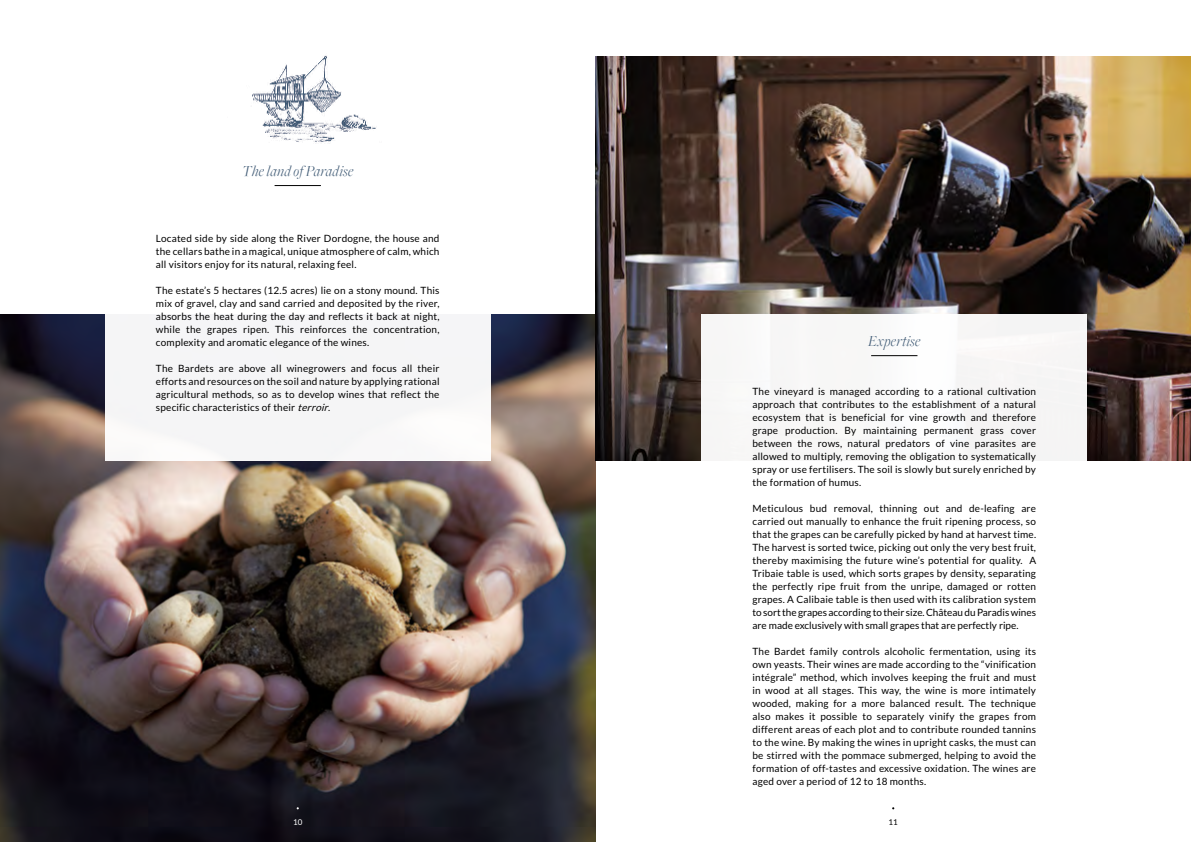
<style>
.page{position:relative;width:1191px;height:842px;background:#fff}
.page>*{position:absolute;margin:0;border:0;box-sizing:border-box;transform-origin:0 0}
.t1{font:italic 300 16px "Freight Big";letter-spacing:.02em;color:#3d5873}
.t2{font:10px/13px "Lato";letter-spacing:.02em;color:#000;text-align:justify}
.t3{font:8px "Lato";color:#fff}
.t4{font:8px "Lato";color:#000}
.s1{font-style:italic}
</style>
<div class="page">
<img style="left:0;top:315px;width:595px;height:527px">
<div style="left:105px;top:156px;width:385px;height:305px;background:#fff"></div>
<hr style="left:274px;top:185px;width:47px;height:1px;background:#000">
<img style="left:595px;top:57px;width:596px;height:404px">
<div style="left:701px;top:315px;width:386px;height:470px;background:#fff"></div>
<hr style="left:871px;top:355px;width:46px;height:1px;background:#000">
<img style="left:252px;top:55px;width:124px;height:89px">
<h1 class="t1" style="left:242px;top:163px;width:113px">The land of Paradise</h1>
<p class="t2" style="left:156px;top:231px;width:285px">Located side by side along the River Dordogne, the house and the cellars bathe in a magical, unique atmosphere of calm, which all visitors enjoy for its natural, relaxing feel.</p>
<p class="t2" style="left:156px;top:283px;width:285px">The estate’s 5 hectares (12.5 acres) lie on a stony mound. This mix of gravel, clay and sand carried and deposited by the river, absorbs the heat during the day and reflects it back at night, while the grapes ripen. This reinforces the concentration, complexity and aromatic elegance of the wines.</p>
<p class="t2" style="left:156px;top:361px;width:285px">The Bardets are above all winegrowers and focus all their efforts and resources on the soil and nature by applying rational agricultural methods, so as to develop wines that reflect the specific characteristics of their <span class="s1">terroir</span>.</p>
<p class="t3" style="left:293px;top:817px;width:11px">10</p>
<h1 class="t1" style="left:868px;top:333px;width:54px">Expertise</h1>
<p class="t2" style="left:752px;top:385px;width:285px">The vineyard is managed according to a rational cultivation approach that contributes to the establishment of a natural ecosystem that is beneficial for vine growth and therefore grape production. By maintaining permanent grass cover between the rows, natural predators of vine parasites are allowed to multiply, removing the obligation to systematically spray or use fertilisers. The soil is slowly but surely enriched by the formation of humus.</p>
<p class="t2" style="left:752px;top:502px;width:285px">Meticulous bud removal, thinning out and de-leafing are carried out manually to enhance the fruit ripening process, so that the grapes can be carefully picked by hand at harvest time.<br>The harvest is sorted twice, picking out only the very best fruit, thereby maximising the future wine’s potential for quality. A Tribaie table is used, which sorts grapes by density, separating the perfectly ripe fruit from the unripe, damaged or rotten grapes. A Calibaie table is then used with its calibration system to sort the grapes according to their size. Château du Paradis wines are made exclusively with small grapes that are perfectly ripe.</p>
<p class="t2" style="left:752px;top:645px;width:285px">The Bardet family controls alcoholic fermentation, using its own yeasts. Their wines are made according to the “vinification intégrale” method, which involves keeping the fruit and must in wood at all stages. This way, the wine is more intimately wooded, making for a more balanced result. The technique also makes it possible to separately vinify the grapes from different areas of each plot and to contribute rounded tannins to the wine. By making the wines in upright casks, the must can be stirred with the pommace submerged, helping to avoid the formation of off-tastes and excessive oxidation. The wines are aged over a period of 12 to 18 months.</p>
<p class="t4" style="left:888px;top:817px;width:11px">11</p>
</div>
